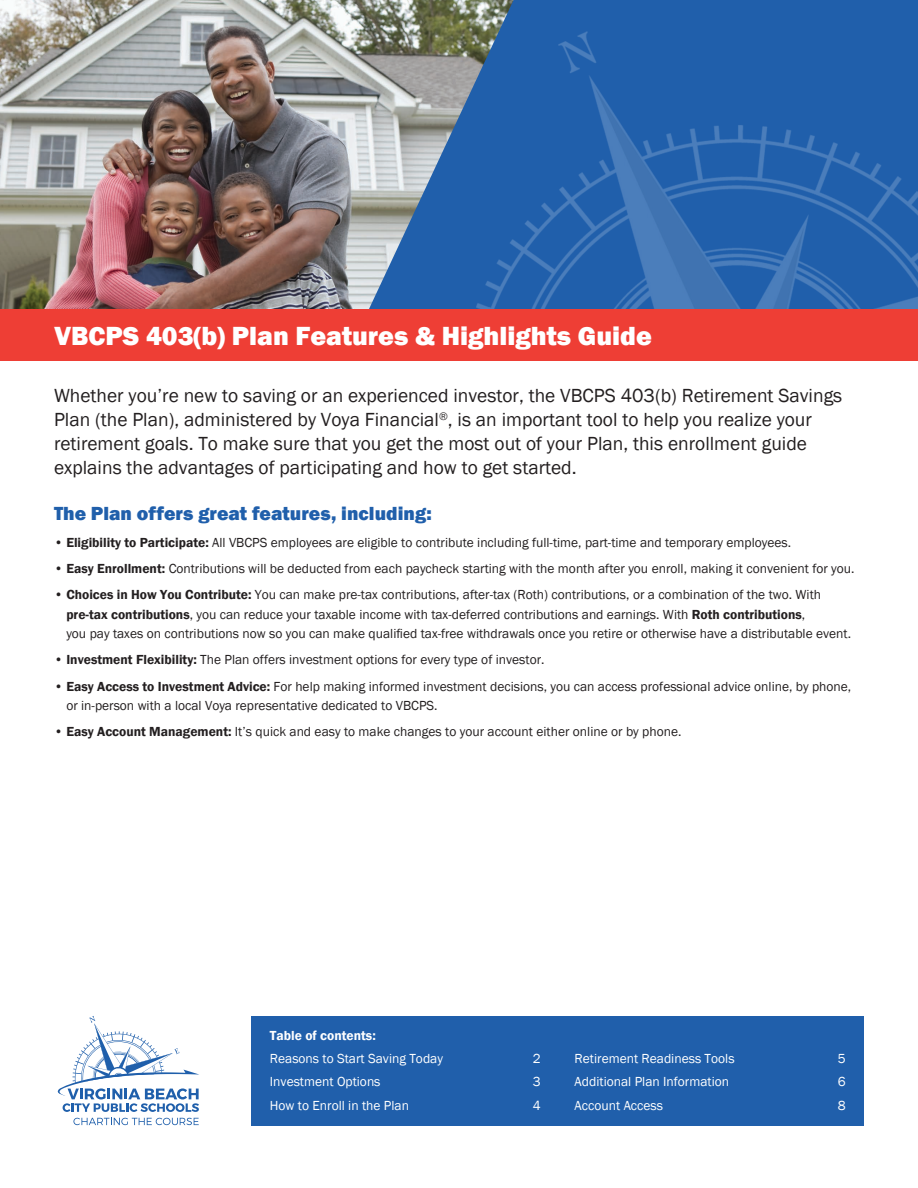
<style>
.page{position:relative;width:918px;height:1188px;background:#fff}
.page>*{position:absolute;margin:0;border:0;box-sizing:border-box;transform-origin:0 0}
.V-Body_Intro_Grey{font:800 27px "Franklin Gothic";color:#fff}
.V-Legal_Footnote_Com{font:19.5px/24px "Franklin Gothic";color:#231f20}
.V-Body_Intro_Grey-2{font:800 19.5px "Franklin Gothic";color:#205fab}
.V-Legal_Footnote_Com-2{font:13.5px/19.5px "Franklin Gothic";color:#231f20}
.V-Legal_Footnote_Com-3{font:13.5px "Franklin Gothic";color:#fff}
.V-Legal_Footnote_Com-4{font:600 13.5px "Franklin Gothic";color:#fff}
.s1{font-weight:600}
</style>
<div class="page">
<img style="left:0;top:0;width:348px;height:309px">
<svg style="left:348px;top:0;width:570px;height:17px;fill:#205fab"></svg>
<img style="left:348px;top:17px;width:570px;height:292px">
<div style="left:0;top:309px;width:918px;height:52px;background:#ee3e35"></div>
<div style="left:252px;top:1016px;width:612px;height:109px;background:#205fab"></div>
<svg style="left:73px;top:1118px;width:126px;height:7px"></svg>
<svg style="left:57px;top:1016px;width:142px;height:96px"></svg>
<p class="V-Body_Intro_Grey" style="left:54px;top:318px;width:599px">VBCPS 403(b) Plan Features &amp; Highlights Guide</p>
<p class="V-Legal_Footnote_Com" style="left:54px;top:384px;width:790px">Whether you’re new to saving or an experienced investor, the VBCPS 403(b) Retirement Savings Plan (the Plan), administered by Voya Financial<sup>®</sup>, is an important tool to help you realize your retirement goals. To make sure that you get the most out of your Plan, this enrollment guide explains the advantages of participating and how to get started.</p>
<p class="V-Body_Intro_Grey-2" style="left:54px;top:501px;width:379px">The Plan offers great features, including:</p>
<p class="V-Legal_Footnote_Com-2" style="left:54px;top:533px;width:739px"><span class="s1">• Eligibility to Participate:</span> All VBCPS employees are eligible to contribute including full-time, part-time and temporary employees.</p>
<p class="V-Legal_Footnote_Com-2" style="left:54px;top:559px;width:802px"><span class="s1">• Easy Enrollment:</span> Contributions will be deducted from each paycheck starting with the month after you enroll, making it convenient for you.</p>
<p class="V-Legal_Footnote_Com-2" style="left:66px;top:585px;width:786px;text-indent:-12px"><span class="s1">• Choices in How You Contribute:</span> You can make pre-tax contributions, after-tax (Roth) contributions, or a combination of the two. With <span class="s1">pre-tax contributions</span>, you can reduce your taxable income with tax-deferred contributions and earnings. With <span class="s1">Roth contributions</span>,<br>you pay taxes on contributions now so you can make qualified tax-free withdrawals once you retire or otherwise have a distributable event.</p>
<p class="V-Legal_Footnote_Com-2" style="left:54px;top:650px;width:492px"><span class="s1">• Investment Flexibility:</span> The Plan offers investment options for every type of investor.</p>
<p class="V-Legal_Footnote_Com-2" style="left:66px;top:677px;width:786px;text-indent:-12px"><span class="s1">• Easy Access to Investment Advice:</span> For help making informed investment decisions, you can access professional advice online, by phone, or in-person with a local Voya representative dedicated to VBCPS.</p>
<p class="V-Legal_Footnote_Com-2" style="left:54px;top:722px;width:629px"><span class="s1">• Easy Account Management:</span> It’s quick and easy to make changes to your account either online or by phone.</p>
<p class="V-Legal_Footnote_Com-4" style="left:270px;top:1027px;width:107px">Table of contents:</p>
<p class="V-Legal_Footnote_Com-3" style="left:270px;top:1050px;width:175px">Reasons to Start Saving Today</p>
<p class="V-Legal_Footnote_Com-3" style="left:533px;top:1050px;width:9px">2</p>
<p class="V-Legal_Footnote_Com-3" style="left:270px;top:1074px;width:112px">Investment Options</p>
<p class="V-Legal_Footnote_Com-3" style="left:533px;top:1074px;width:9px">3</p>
<p class="V-Legal_Footnote_Com-3" style="left:270px;top:1097px;width:141px">How to Enroll in the Plan</p>
<p class="V-Legal_Footnote_Com-3" style="left:533px;top:1097px;width:9px">4</p>
<p class="V-Legal_Footnote_Com-3" style="left:575px;top:1050px;width:161px">Retirement Readiness Tools</p>
<p class="V-Legal_Footnote_Com-3" style="left:838px;top:1050px;width:9px">5</p>
<p class="V-Legal_Footnote_Com-3" style="left:575px;top:1074px;width:156px">Additional Plan Information</p>
<p class="V-Legal_Footnote_Com-3" style="left:838px;top:1074px;width:9px">6</p>
<p class="V-Legal_Footnote_Com-3" style="left:575px;top:1097px;width:90px">Account Access</p>
<p class="V-Legal_Footnote_Com-3" style="left:838px;top:1097px;width:9px">8</p>
</div>
